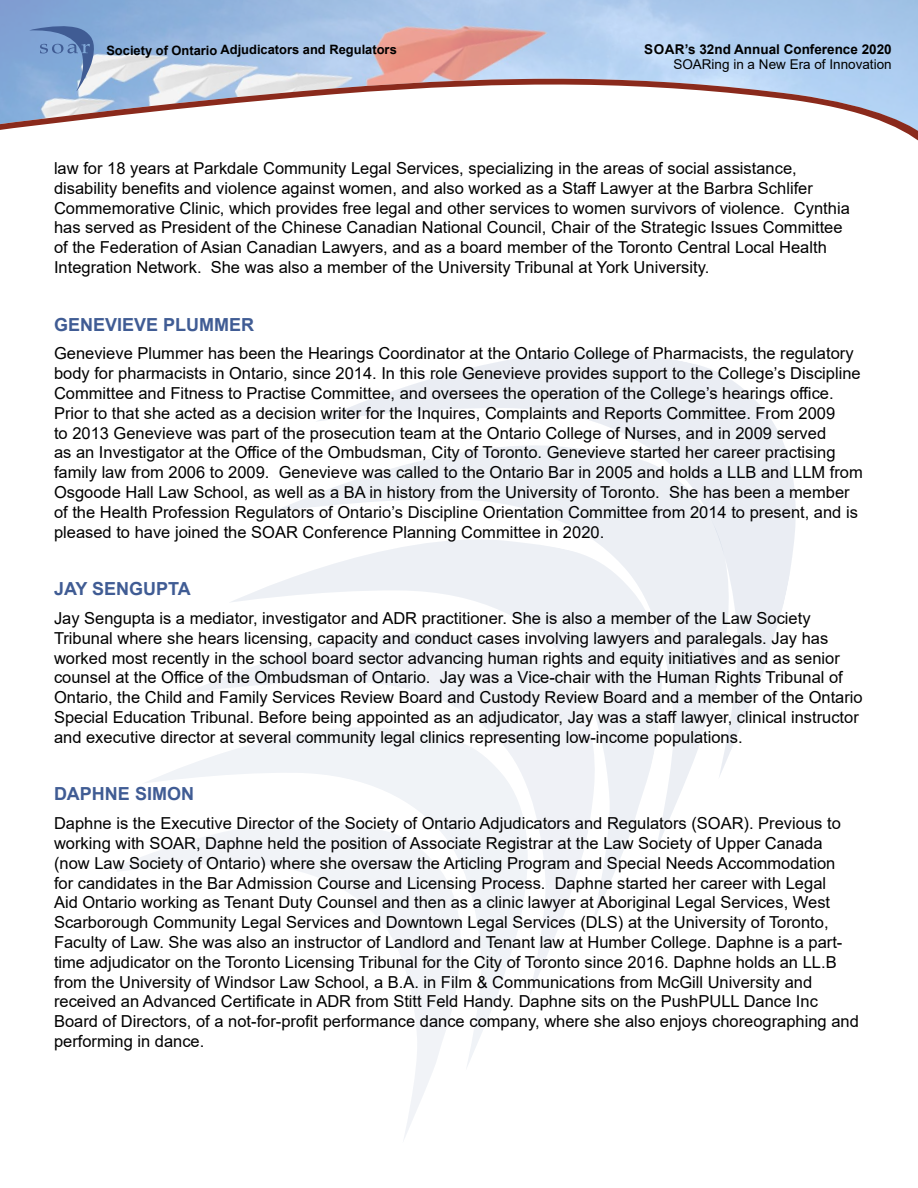
<style>
.page{position:relative;width:918px;height:1188px;background:#fff}
.page>*{position:absolute;margin:0;border:0;box-sizing:border-box;transform-origin:0 0}
.t1{font:700 18px "Arial";color:#405c94}
.t2{font:16.5px/19.8px "Arial";color:#000}
.t3{font:700 13.5px "Arial";color:#000}
.t4{font:13.5px "Arial";color:#000}
.t5{font:700 12.9px "Arial";color:#000}
</style>
<div class="page">
<svg style="left:318px;top:351px;width:478px;height:391px;fill:#eaedf3"></svg>
<svg style="left:274px;top:433px;width:460px;height:391px;fill:#eceff4"></svg>
<svg style="left:231px;top:527px;width:436px;height:378px;fill:#edf0f5"></svg>
<svg style="left:187px;top:622px;width:413px;height:367px;fill:#eff1f6"></svg>
<svg style="left:145px;top:717px;width:387px;height:349px;fill:#f4f6f9"></svg>
<svg style="left:117px;top:811px;width:348px;height:328px"></svg>
<img style="left:0;top:0;width:918px;height:74px">
<svg style="left:0;top:74px;width:918px;height:67px"></svg>
<svg style="left:29px;top:24px;width:67px;height:67px"></svg>
<p class="t5" style="left:106px;top:40px;width:292px">Society of Ontario Adjudicators and Regulators</p>
<p class="t3" style="left:644px;top:39px;width:21px">Soar</p>
<p class="t3" style="left:685px;top:39px;width:208px">’s 32nd Annual Conference 2020</p>
<p class="t4" style="left:673px;top:55px;width:220px">SOARing in a New Era of Innovation</p>
<p class="t2" style="left:54px;top:158px;width:797px">law for 18 years at Parkdale Community Legal Services, specializing in the areas of social assistance, disability benefits and violence against women, and also worked as a Staff Lawyer at the Barbra Schlifer Commemorative Clinic, which provides free legal and other services to women survivors of violence. Cynthia has served as President of the Chinese Canadian National Council, Chair of the Strategic Issues Committee of the Federation of Asian Canadian Lawyers, and as a board member of the Toronto Central Local Health Integration Network. She was also a member of the University Tribunal at York University.</p>
<p class="t1" style="left:54px;top:312px;width:202px">GENEVIEVE PLUMMER</p>
<p class="t2" style="left:54px;top:344px;width:810px">Genevieve Plummer has been the Hearings Coordinator at the Ontario College of Pharmacists, the regulatory body for pharmacists in Ontario, since 2014. In this role Genevieve provides support to the College’s Discipline Committee and Fitness to Practise Committee, and oversees the operation of the College’s hearings office.<br>Prior to that she acted as a decision writer for the Inquires, Complaints and Reports Committee. From 2009<br>to 2013 Genevieve was part of the prosecution team at the Ontario College of Nurses, and in 2009 served<br>as an Investigator at the Office of the Ombudsman, City of Toronto. Genevieve started her career practising family law from 2006 to 2009. Genevieve was called to the Ontario Bar in 2005 and holds a LLB and LLM from Osgoode Hall Law School, as well as a BA in history from the University of Toronto. She has been a member of the Health Profession Regulators of Ontario’s Discipline Orientation Committee from 2014 to present, and is pleased to have joined the SOAR Conference Planning Committee in 2020.</p>
<p class="t1" style="left:54px;top:576px;width:138px">JAY SENGUPTA</p>
<p class="t2" style="left:54px;top:608px;width:810px">Jay Sengupta is a mediator, investigator and ADR practitioner. She is also a member of the Law Society Tribunal where she hears licensing, capacity and conduct cases involving lawyers and paralegals. Jay has worked most recently in the school board sector advancing human rights and equity initiatives and as senior counsel at the Office of the Ombudsman of Ontario. Jay was a Vice-chair with the Human Rights Tribunal of Ontario, the Child and Family Services Review Board and Custody Review Board and a member of the Ontario Special Education Tribunal. Before being appointed as an adjudicator, Jay was a staff lawyer, clinical instructor and executive director at several community legal clinics representing low-income populations.</p>
<p class="t1" style="left:54px;top:781px;width:142px">DAPHNE SIMON</p>
<p class="t2" style="left:54px;top:813px;width:806px">Daphne is the Executive Director of the Society of Ontario Adjudicators and Regulators (SOAR). Previous to working with SOAR, Daphne held the position of Associate Registrar at the Law Society of Upper Canada (now Law Society of Ontario) where she oversaw the Articling Program and Special Needs Accommodation<br>for candidates in the Bar Admission Course and Licensing Process. Daphne started her career with Legal<br>Aid Ontario working as Tenant Duty Counsel and then as a clinic lawyer at Aboriginal Legal Services, West Scarborough Community Legal Services and Downtown Legal Services (DLS) at the University of Toronto, Faculty of Law. She was also an instructor of Landlord and Tenant law at Humber College. Daphne is a part&shy;time adjudicator on the Toronto Licensing Tribunal for the City of Toronto since 2016. Daphne holds an LL.B from the University of Windsor Law School, a B.A. in Film &amp; Communications from McGill University and received an Advanced Certificate in ADR from Stitt Feld Handy. Daphne sits on the PushPULL Dance Inc Board of Directors, of a not-for-profit performance dance company, where she also enjoys choreographing and performing in dance.</p>
</div>
